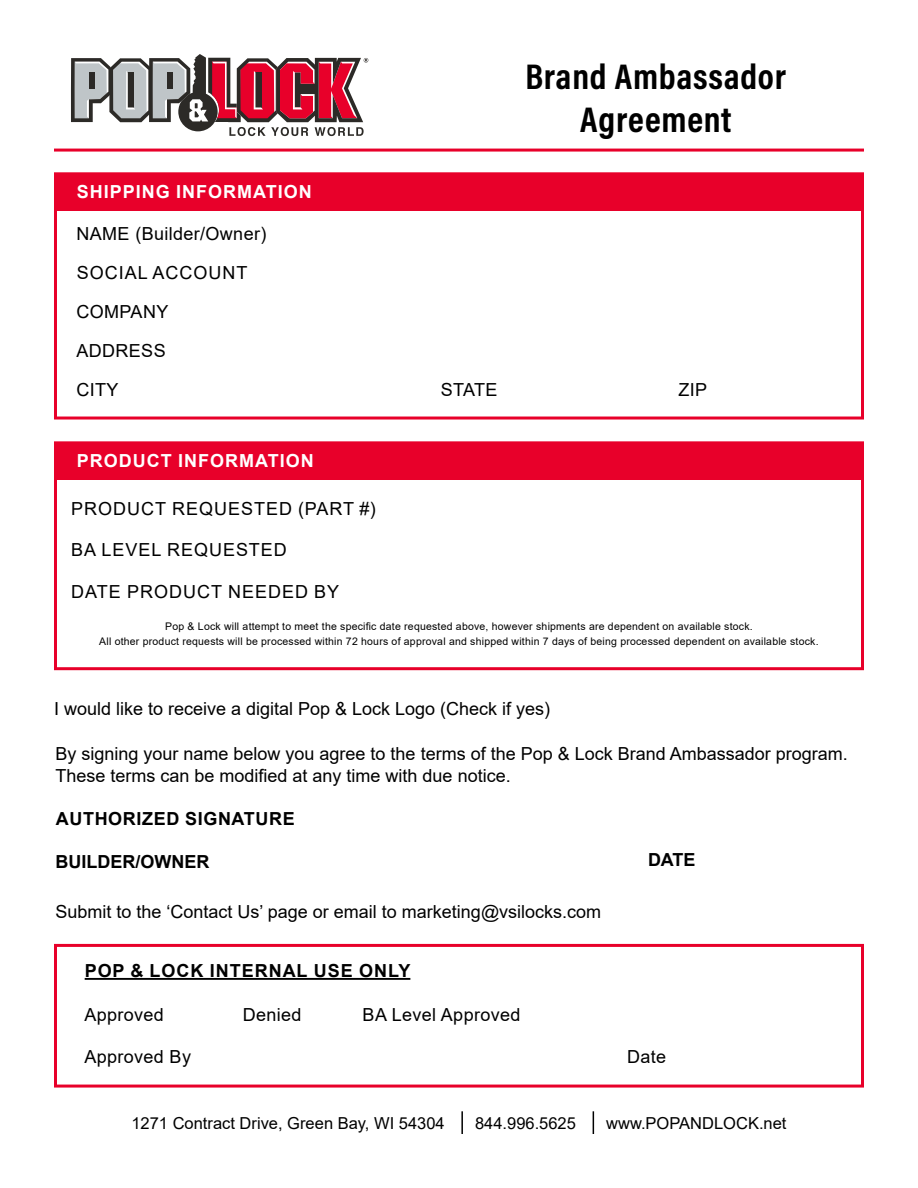
<style>
.page{position:relative;width:918px;height:1188px;background:#fff}
.page>*{position:absolute;margin:0;border:0;box-sizing:border-box;transform-origin:0 0}
.t1{font:700 36px/43.2px "Acumin Pro Cond";letter-spacing:.02em;color:#000;text-align:center}
.t2{font:18px/21.6px "Arial";color:#000}
.t3{font:18px "Arial";letter-spacing:.055em;color:#000}
.t4{font:18px/39px "Arial";letter-spacing:.02em;color:#000}
.t5{font:700 18px "Arial";letter-spacing:.055em;color:#fff}
.t6{font:700 18px "Arial";letter-spacing:.035em;color:#000}
.t7{font:700 18px "Arial";letter-spacing:.055em;color:#000}
.t8{font:700 18px "Arial";color:#000}
.t9{font:16.5px "Arial";color:#000}
.t10{font:10.5px/15px "Arial";letter-spacing:.02em;color:#000;text-align:center}
</style>
<div class="page">
<svg style="left:71px;top:54px;width:297px;height:82px"></svg>
<hr style="left:54px;top:149px;width:810px;height:3px;background:#e8002a">
<hr style="left:461px;top:1111px;width:2px;height:23px;background:#000">
<svg style="left:593px;top:1111px;width:1px;height:23px"></svg>
<div style="left:54px;top:172px;width:810px;height:39px;background:#e8002a;border:3px solid #e8002a"></div>
<div style="left:54px;top:208px;width:810px;height:212px;border:3px solid #e8002a"></div>
<div style="left:54px;top:441px;width:810px;height:39px;background:#e8002a;border:3px solid #e8002a"></div>
<div style="left:54px;top:477px;width:810px;height:193px;border:3px solid #e8002a"></div>
<div style="left:54px;top:944px;width:810px;height:144px;border:3px solid #e8002a"></div>
<hr style="left:85px;top:978px;width:325px;height:2px;background:#000">
<p class="t5" style="left:77px;top:179px;width:236px">SHIPPING INFORMATION</p>
<p class="t4" style="left:77px;top:214px;width:191px">NAME (Builder/Owner)</p>
<p class="t3" style="left:77px;top:260px;width:172px">SOCIAL ACCOUNT</p>
<p class="t4" style="left:77px;top:292px;width:93px">COMPANY<br>ADDRESS<br>CITY</p>
<p class="t5" style="left:77px;top:448px;width:238px">PRODUCT INFORMATION</p>
<p class="t3" style="left:71px;top:496px;width:306px">PRODUCT REQUESTED (PART #)</p>
<p class="t3" style="left:71px;top:538px;width:217px">BA LEVEL REQUESTED</p>
<h1 class="t1" style="left:526px;top:54px;width:262px">Brand Ambassador<br>Agreement</h1>
<p class="t2" style="left:441px;top:379px;width:58px">STATE</p>
<p class="t2" style="left:679px;top:379px;width:30px">ZIP</p>
<p class="t3" style="left:71px;top:580px;width:269px">DATE PRODUCT NEEDED BY</p>
<p class="t10" style="left:99px;top:619px;width:721px">Pop &amp; Lock will attempt to meet the specific date requested above, however shipments are dependent on available stock.<br>All other product requests will be processed within 72 hours of approval and shipped within 7 days of being processed dependent on available stock.</p>
<p class="t2" style="left:54px;top:698px;width:498px">I would like to receive a digital Pop &amp; Lock Logo (Check if yes)</p>
<p class="t2" style="left:55px;top:743px;width:794px">By signing your name below you agree to the terms of the Pop &amp; Lock Brand Ambassador program.<br>These terms can be modified at any time with due notice.</p>
<p class="t6" style="left:56px;top:806px;width:241px">AUTHORIZED SIGNATURE</p>
<p class="t8" style="left:55px;top:849px;width:155px">BUILDER/OWNER</p>
<p class="t6" style="left:648px;top:847px;width:49px">DATE</p>
<p class="t2" style="left:55px;top:901px;width:547px">Submit to the ‘Contact Us’ page or email to marketing@vsilocks.com</p>
<p class="t7" style="left:85px;top:958px;width:327px">POP &amp; LOCK INTERNAL USE ONLY</p>
<p class="t2" style="left:243px;top:1004px;width:60px">Denied</p>
<p class="t4" style="left:84px;top:1037px;width:108px">Approved By</p>
<p class="t2" style="left:627px;top:1046px;width:41px">Date</p>
<p class="t4" style="left:84px;top:995px;width:81px">Approved</p>
<p class="t4" style="left:363px;top:995px;width:159px">BA Level Approved</p>
<p class="t9" style="left:131px;top:1112px;width:315px">1271 Contract Drive, Green Bay, WI 54304</p>
<p class="t9" style="left:475px;top:1112px;width:102px">844.996.5625</p>
<p class="t9" style="left:606px;top:1112px;width:182px">www.POPANDLOCK.net</p>
</div>
